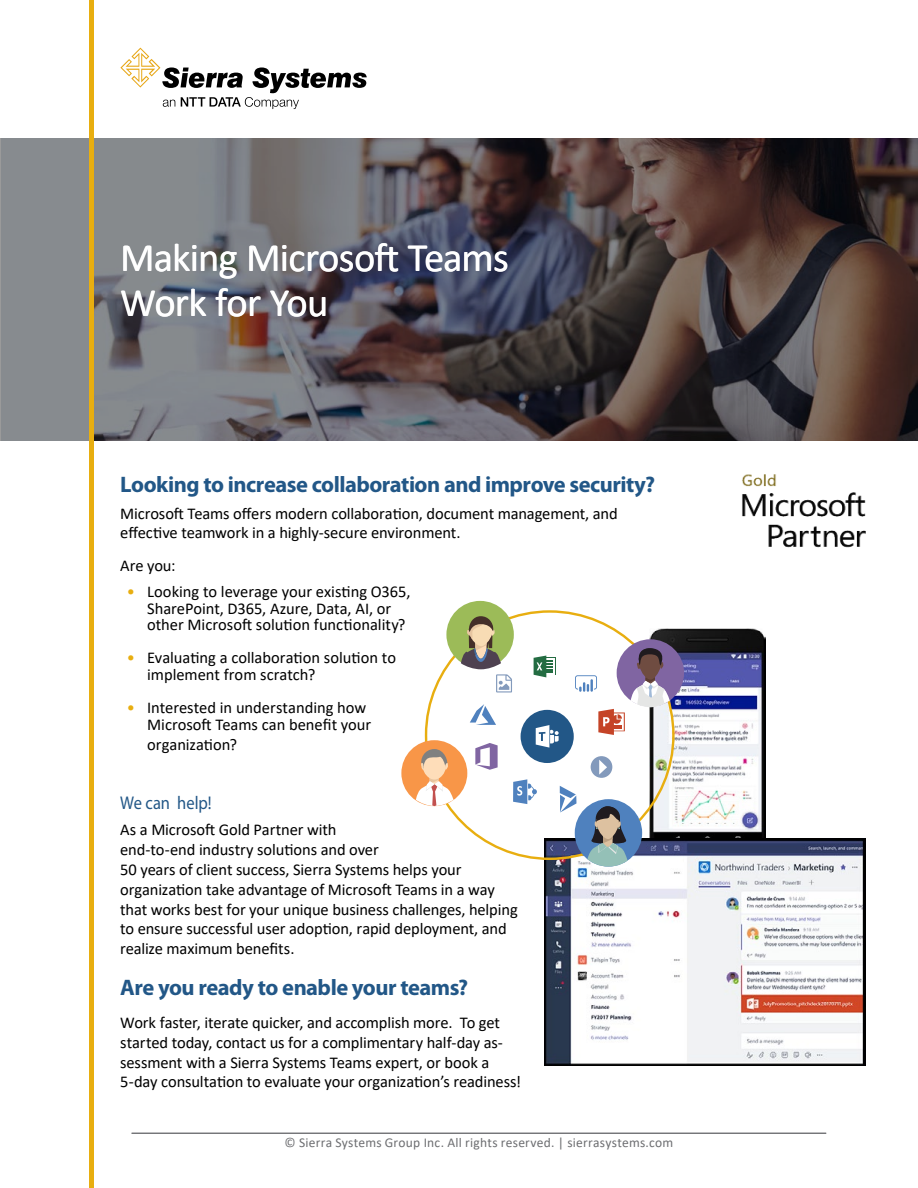
<style>
.page{position:relative;width:918px;height:1188px;background:#fff}
.page>*{position:absolute;margin:0;border:0;box-sizing:border-box;transform-origin:0 0}
.t1{font:40.5px/45px "Calibri";letter-spacing:-.02em;color:#fff}
.t2{font:700 22.5px "Myriad Pro";letter-spacing:-.025em;color:#225787}
.t3{font:18.45px "Myriad Pro";letter-spacing:-.005em;color:#225787;scale:.89 1}
.t4{font:16.5px/19.8px "Calibri";letter-spacing:-.005em;color:#000}
.t5{font:13.5px "Calibri";letter-spacing:.015em;color:#6d6e71}
.s1{color:#e8ae10}
</style>
<div class="page">
<svg style="left:0;top:138px;width:918px;height:303px;background:#5b5558"></svg>
<hr style="left:132px;top:1133px;width:694px;height:1px;background:#6d6e71">
<div style="left:89px;top:0;width:5px;height:1188px;background:#e8ae10"></div>
<svg style="left:120px;top:48px;width:247px;height:61px"></svg>
<img style="left:675px;top:628px;width:91px;height:210px">
<img style="left:545px;top:838px;width:320px;height:227px">
<svg style="left:425px;top:610px;width:250px;height:250px"></svg>
<div style="left:401px;top:740px;width:66px;height:66px;background:#f89648;border-radius:50%"></div>
<svg style="left:414px;top:749px;width:40px;height:57px"></svg>
<div style="left:575px;top:799px;width:67px;height:68px;background:#4f81be;border-radius:50%"></div>
<svg style="left:587px;top:806px;width:41px;height:61px"></svg>
<div style="left:617px;top:639px;width:67px;height:68px;background:#8065a2;border-radius:50%"></div>
<div style="left:446px;top:601px;width:68px;height:67px;background:#9cbb58;border-radius:50%"></div>
<svg style="left:475px;top:743px;width:23px;height:27px"></svg>
<svg style="left:513px;top:779px;width:24px;height:25px"></svg>
<svg style="left:560px;top:786px;width:17px;height:27px"></svg>
<svg style="left:470px;top:704px;width:26px;height:21px"></svg>
<svg style="left:459px;top:616px;width:53px;height:77px"></svg>
<div style="left:539px;top:658px;width:16px;height:17px;background:#fff"></div>
<svg style="left:534px;top:656px;width:19px;height:21px"></svg>
<svg style="left:575px;top:646px;width:96px;height:89px"></svg>
<div style="left:521px;top:710px;width:53px;height:53px;background:#225787;border-radius:50%"></div>
<svg style="left:536px;top:725px;width:23px;height:23px"></svg>
<svg style="left:591px;top:756px;width:21px;height:22px"></svg>
<img style="left:742px;top:474px;width:124px;height:74px">
<h1 class="t1" style="left:120px;top:234px;width:390px">Making Microsoft Teams<br>Work for You</h1>
<h2 class="t2" style="left:120px;top:470px;width:536px">Looking to increase collaboration and improve security?</h2>
<p class="t4" style="left:120px;top:503px;width:499px">Microsoft Teams offers modern collaboration, document management, and effective teamwork in a highly-secure environment.</p>
<p class="t4" style="left:120px;top:555px;width:57px">Are you:</p>
<p class="t4" style="left:147px;top:583px;width:265px;line-height:16.5px;text-indent:-20px"><span class="s1">•</span> Looking to leverage your existing O365,<br>SharePoint, D365, Azure, Data, AI, or other Microsoft solution functionality?</p>
<p class="t4" style="left:147px;top:649px;width:250px;line-height:16.5px;text-indent:-20px"><span class="s1">•</span> Evaluating a collaboration solution to implement from scratch?</p>
<p class="t4" style="left:147px;top:699px;width:226px;line-height:16.5px;text-indent:-20px"><span class="s1">•</span> Interested in understanding how<br>Microsoft Teams can benefit your</p>
<p class="t4" style="left:147px;top:734px;width:92px">organization?</p>
<p class="t3" style="left:120px;top:791px;width:104px">We can help!</p>
<p class="t4" style="left:120px;top:820px;width:399px">As a Microsoft Gold Partner with<br>end-to-end industry solutions and over<br>50 years of client success, Sierra Systems helps your organization take advantage of Microsoft Teams in a way that works best for your unique business challenges, helping to ensure successful user adoption, rapid deployment, and realize maximum benefits.</p>
<h2 class="t2" style="left:120px;top:972px;width:349px">Are you ready to enable your teams?</h2>
<p class="t4" style="left:120px;top:1012px;width:403px">Work faster, iterate quicker, and accomplish more. To get started today, contact us for a complimentary half-day as&shy;sessment with a Sierra Systems Teams expert, or book a 5-day consultation to evaluate your organization’s readiness!</p>
<p class="t5" style="left:284px;top:1133px;width:390px">© Sierra Systems Group Inc. All rights reserved. | sierrasystems.com</p>
</div>
